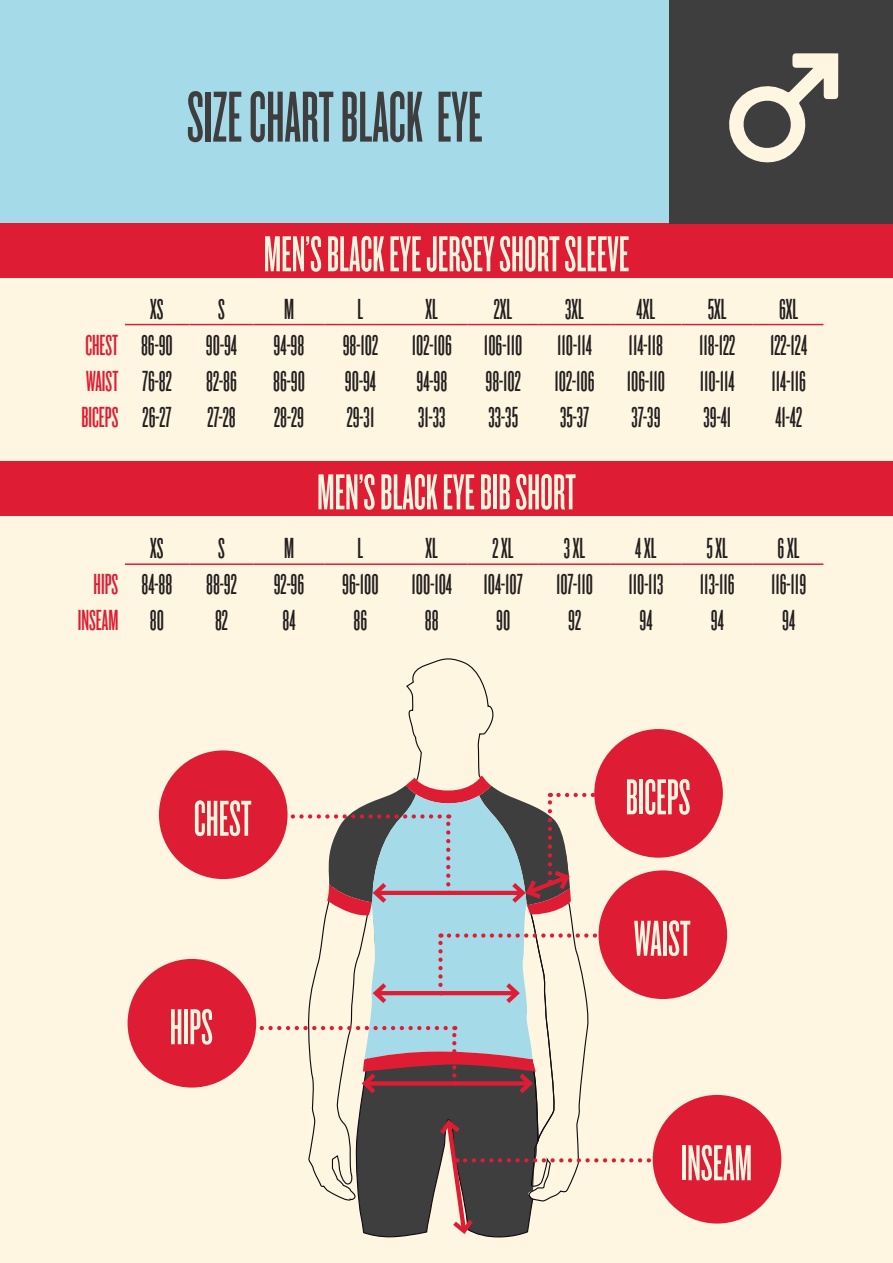
<style>
.page{position:relative;width:893px;height:1263px;background:#fef6e0}
.page>*{position:absolute;margin:0;border:0;box-sizing:border-box;transform-origin:0 0}
.t1{font:75px "Knockout HTF46 Flyweight";color:#3e3e3f}
.t2{font:52.5px "Knockout HTF46 Flyweight";color:#fef6e0}
.t3{font:30px "Knockout HTF46 Flyweight";color:#231f20}
.t4{font:30px "Knockout HTF46 Flyweight";color:#de1d34}
.s1{color:#de1d34}
.s2{color:#231f20}
</style>
<div class="page">
<div style="left:0;top:0;width:670px;height:223px;background:#a5dae9"></div>
<div style="left:0;top:223px;width:893px;height:54px;background:#de1d34"></div>
<div style="left:0;top:461px;width:893px;height:54px;background:#de1d34"></div>
<div style="left:670px;top:0;width:223px;height:223px;background:#3e3e3f"></div>
<svg style="left:729px;top:53px;width:109px;height:110px"></svg>
<svg style="left:125px;top:325px;width:698px;height:1px"></svg>
<hr style="left:189px;top:325px;width:1px;height:35px;background:#fef6e0">
<hr style="left:253px;top:325px;width:1px;height:35px;background:#fef6e0">
<hr style="left:324px;top:325px;width:1px;height:35px;background:#fef6e0">
<hr style="left:395px;top:325px;width:2px;height:35px;background:#fef6e0">
<hr style="left:467px;top:325px;width:1px;height:35px;background:#fef6e0">
<hr style="left:538px;top:325px;width:1px;height:35px;background:#fef6e0">
<hr style="left:609px;top:325px;width:2px;height:35px;background:#fef6e0">
<hr style="left:681px;top:325px;width:1px;height:35px;background:#fef6e0">
<hr style="left:752px;top:325px;width:2px;height:35px;background:#fef6e0">
<hr style="left:125px;top:324px;width:65px;height:1px;background:#de1d34">
<hr style="left:190px;top:324px;width:63px;height:1px;background:#de1d34">
<hr style="left:253px;top:324px;width:72px;height:1px;background:#de1d34">
<hr style="left:325px;top:324px;width:71px;height:1px;background:#de1d34">
<hr style="left:396px;top:324px;width:71px;height:1px;background:#de1d34">
<hr style="left:467px;top:324px;width:72px;height:1px;background:#de1d34">
<hr style="left:539px;top:324px;width:71px;height:1px;background:#de1d34">
<hr style="left:610px;top:324px;width:71px;height:1px;background:#de1d34">
<hr style="left:681px;top:324px;width:72px;height:1px;background:#de1d34">
<hr style="left:753px;top:324px;width:70px;height:1px;background:#de1d34">
<hr style="left:125px;top:563px;width:65px;height:2px;background:#de1d34">
<hr style="left:190px;top:563px;width:63px;height:2px;background:#de1d34">
<hr style="left:253px;top:563px;width:72px;height:2px;background:#de1d34">
<hr style="left:325px;top:563px;width:71px;height:2px;background:#de1d34">
<hr style="left:396px;top:563px;width:71px;height:2px;background:#de1d34">
<hr style="left:467px;top:563px;width:72px;height:2px;background:#de1d34">
<hr style="left:539px;top:563px;width:71px;height:2px;background:#de1d34">
<hr style="left:610px;top:563px;width:71px;height:2px;background:#de1d34">
<hr style="left:681px;top:563px;width:72px;height:2px;background:#de1d34">
<hr style="left:753px;top:563px;width:70px;height:2px;background:#de1d34">
<div style="left:159px;top:750px;width:129px;height:129px;background:#de1d34;border-radius:50%"></div>
<div style="left:598px;top:870px;width:129px;height:129px;background:#de1d34;border-radius:50%"></div>
<div style="left:128px;top:959px;width:128px;height:128px;background:#de1d34;border-radius:50%"></div>
<div style="left:653px;top:1095px;width:128px;height:128px;background:#de1d34;border-radius:50%"></div>
<div style="left:594px;top:729px;width:129px;height:129px;background:#de1d34;border-radius:50%"></div>
<svg style="left:239px;top:775px;width:425px;height:462px"></svg>
<h1 class="t1" style="left:187px;top:80px;width:297px">SIZE CHART BLACK EYE</h1>
<h2 class="t2" style="left:264px;top:228px;width:367px">MEN’S BLACK EYE JERSEY SHORT SLEEVE</h2>
<p class="t3" style="left:150px;top:294px;width:15px">XS</p>
<p class="t3" style="left:218px;top:294px;width:8px">S</p>
<p class="t3" style="left:284px;top:294px;width:12px">M</p>
<p class="t3" style="left:357px;top:294px;width:7px">L</p>
<p class="t3" style="left:426px;top:294px;width:14px">XL</p>
<p class="t3" style="left:494px;top:294px;width:20px">2XL</p>
<p class="t3" style="left:565px;top:294px;width:20px">3XL</p>
<p class="t3" style="left:637px;top:294px;width:20px">4XL</p>
<p class="t3" style="left:708px;top:294px;width:20px">5XL</p>
<p class="t3" style="left:779px;top:294px;width:21px">6XL</p>
<p class="t3" style="left:85px;top:330px;width:221px"><span class="s1">CHEST</span> 86-90 90-94 94-98</p>
<p class="t3" style="left:343px;top:330px;width:466px">98-102 102-106 106-110 110-114 114-118 118-122 122-124</p>
<p class="t3" style="left:86px;top:366px;width:221px"><span class="s1">WAIST</span> 76-82 82-86 86-90</p>
<p class="t3" style="left:345px;top:366px;width:33px">90-94</p>
<p class="t3" style="left:416px;top:366px;width:32px">94-98</p>
<p class="t3" style="left:485px;top:366px;width:322px">98-102 102-106 106-110 110-114 114-116</p>
<p class="t3" style="left:81px;top:402px;width:156px"><span class="s1">BICEPS</span> 26-27 27-28</p>
<p class="t3" style="left:274px;top:402px;width:31px">28-29</p>
<p class="t3" style="left:347px;top:402px;width:29px">29-31</p>
<p class="t3" style="left:418px;top:402px;width:29px">31-33</p>
<p class="t3" style="left:488px;top:402px;width:31px">33-35</p>
<p class="t3" style="left:560px;top:402px;width:31px">35-37</p>
<p class="t3" style="left:631px;top:402px;width:31px">37-39</p>
<p class="t3" style="left:703px;top:402px;width:29px">39-41</p>
<p class="t3" style="left:775px;top:402px;width:28px">41-42</p>
<h2 class="t2" style="left:317px;top:466px;width:260px">MEN’S BLACK EYE BIB SHORT</h2>
<p class="t3" style="left:150px;top:534px;width:15px">XS</p>
<p class="t3" style="left:218px;top:534px;width:8px">S</p>
<p class="t3" style="left:284px;top:534px;width:12px">M</p>
<p class="t3" style="left:357px;top:534px;width:7px">L</p>
<p class="t3" style="left:426px;top:534px;width:14px">XL</p>
<p class="t3" style="left:492px;top:534px;width:23px">2 XL</p>
<p class="t3" style="left:564px;top:534px;width:23px">3 XL</p>
<p class="t3" style="left:635px;top:534px;width:23px">4 XL</p>
<p class="t3" style="left:706px;top:534px;width:23px">5 XL</p>
<p class="t3" style="left:778px;top:534px;width:23px">6 XL</p>
<p class="t3" style="left:94px;top:570px;width:212px"><span class="s1">HIPS</span> 84-88 88-92 92-96</p>
<p class="t3" style="left:342px;top:570px;width:466px">96-100 100-104 104-107 107-110 110-113 113-116 116-119</p>
<p class="t4" style="left:78px;top:606px;width:88px">INSEAM <span class="s2">80</span></p>
<p class="t3" style="left:215px;top:606px;width:14px">82</p>
<p class="t3" style="left:283px;top:606px;width:15px">84</p>
<p class="t3" style="left:354px;top:606px;width:15px">86</p>
<p class="t3" style="left:425px;top:606px;width:15px">88</p>
<p class="t3" style="left:496px;top:606px;width:16px">90</p>
<p class="t3" style="left:568px;top:606px;width:14px">92</p>
<p class="t3" style="left:639px;top:606px;width:15px">94</p>
<p class="t3" style="left:711px;top:606px;width:15px">94</p>
<p class="t3" style="left:782px;top:606px;width:15px">94</p>
<h2 class="t2" style="left:194px;top:793px;width:59px">CHEST</h2>
<h2 class="t2" style="left:170px;top:1001px;width:45px">HIPS</h2>
<h2 class="t2" style="left:626px;top:771px;width:66px">BICEPS</h2>
<h2 class="t2" style="left:634px;top:913px;width:58px">WAIST</h2>
<h2 class="t2" style="left:681px;top:1137px;width:73px">INSEAM</h2>
</div>
